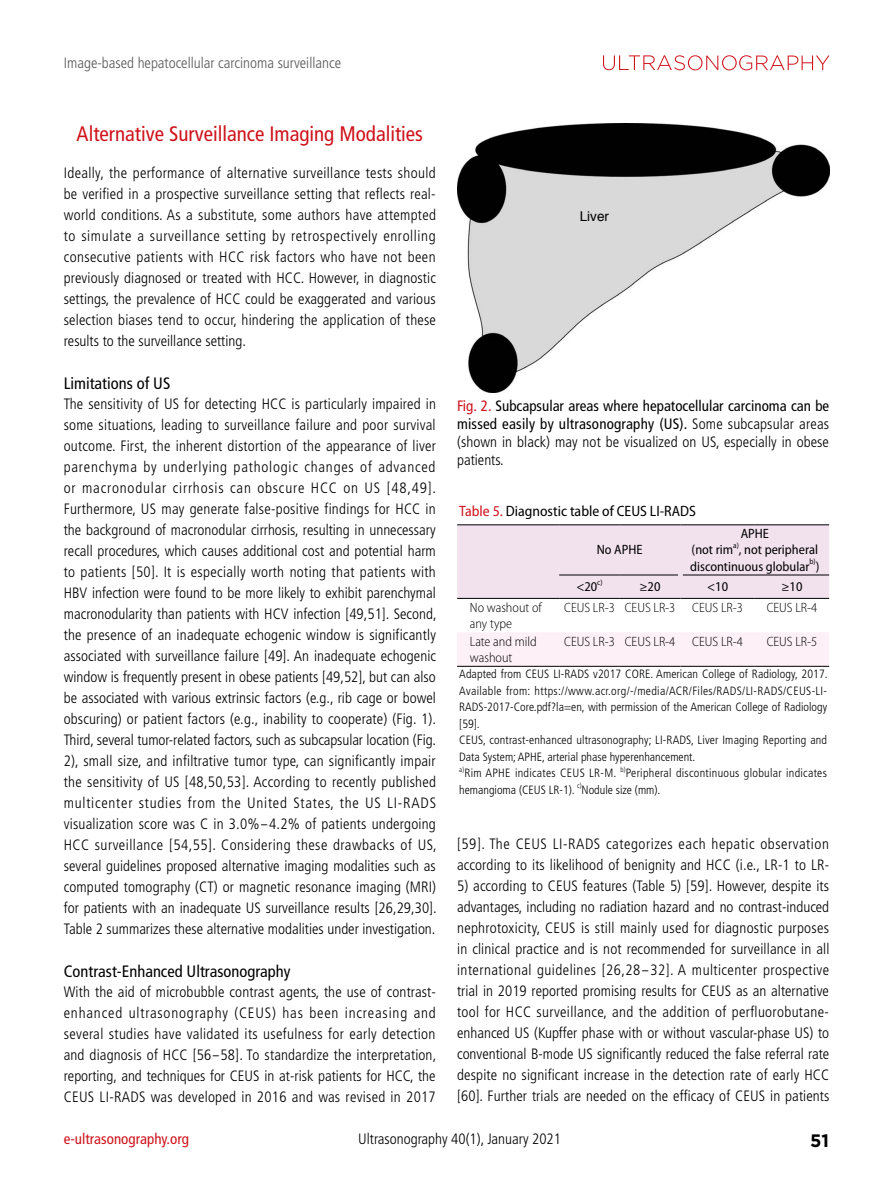
<style>
.page{position:relative;width:893px;height:1191px;background:#fff}
.page>*{position:absolute;margin:0;border:0;box-sizing:border-box;transform-origin:0 0}
.t1{font:condensed 21px "Frutiger LT Std";color:#d0121b}
.t2{font:700 18px "Gotham";color:#000}
.t3{font:condensed 16.5px "Frutiger LT Std";color:#000}
.t4{font:300 condensed 15px/21px "Frutiger LT Std";letter-spacing:.005em;color:#000;text-align:justify}
.t5{font:condensed 15px/18px "Frutiger LT Std";letter-spacing:.01em;color:#000;text-align:justify}
.t6{font:300 condensed 15px "Frutiger LT Std";color:#595757}
.t7{font:semi-condensed 15px "Myriad Pro";color:#000}
.t8{font:condensed 15px "Frutiger LT Std";color:#d0121b}
.t9{font:300 semi-condensed 13.5px/16.2px "Myriad Pro";color:#000}
.t10{font:semi-condensed 13.5px/16.2px "Myriad Pro";color:#000;text-align:center}
.t11{font:13.5px "Helvetica";color:#000}
.t12{font:300 condensed 12px/16.5px "Frutiger LT Std";letter-spacing:.005em;color:#000}
.t13{font:300 condensed 12px "Frutiger LT Std";letter-spacing:.025em;color:#000}
.t14{font:semi-condensed 7.8px "Myriad Pro";color:#000}
.t15{font:300 condensed 7.05px "Frutiger LT Std";color:#000}
.s1{color:#d0121b}
.s2{font-weight:300}
</style>
<div class="page">
<svg style="left:603px;top:55px;width:226px;height:15px"></svg>
<div style="left:457px;top:525px;width:372px;height:73px;background:#f2e2ee"></div>
<div style="left:457px;top:633px;width:372px;height:33px;background:#fdf0f6"></div>
<hr style="left:559px;top:575px;width:61px;height:1px;background:#000">
<hr style="left:620px;top:575px;width:58px;height:1px;background:#000">
<hr style="left:683px;top:575px;width:72px;height:1px;background:#000">
<hr style="left:755px;top:575px;width:74px;height:1px;background:#000">
<hr style="left:457px;top:666px;width:102px;height:1px;background:#000">
<hr style="left:559px;top:666px;width:61px;height:1px;background:#000">
<hr style="left:620px;top:666px;width:60px;height:1px;background:#000">
<hr style="left:680px;top:666px;width:75px;height:1px;background:#000">
<hr style="left:755px;top:666px;width:74px;height:1px;background:#000">
<div style="left:678px;top:525px;width:5px;height:50px;background:#f2e2ee"></div>
<div style="left:678px;top:575px;width:5px;height:23px;background:#f2e2ee"></div>
<hr style="left:457px;top:524px;width:102px;height:1px;background:#000">
<hr style="left:457px;top:598px;width:102px;height:1px;background:#000">
<hr style="left:559px;top:524px;width:61px;height:1px;background:#000">
<hr style="left:620px;top:524px;width:60px;height:1px;background:#000">
<hr style="left:680px;top:524px;width:75px;height:1px;background:#000">
<hr style="left:755px;top:524px;width:74px;height:1px;background:#000">
<hr style="left:559px;top:598px;width:61px;height:1px;background:#000">
<hr style="left:620px;top:598px;width:60px;height:1px;background:#000">
<hr style="left:680px;top:598px;width:75px;height:1px;background:#000">
<hr style="left:755px;top:598px;width:74px;height:1px;background:#000">
<img style="left:457px;top:123px;width:372px;height:269px">
<p class="t6" style="left:64px;top:54px;width:279px">Image-based hepatocellular carcinoma surveillance</p>
<h1 class="t1" style="left:77px;top:121px;width:348px">Alternative Surveillance Imaging Modalities</h1>
<p class="t4" style="left:64px;top:162px;width:374px">Ideally, the performance of alternative surveillance tests should be verified in a prospective surveillance setting that reflects real&shy;world conditions. As a substitute, some authors have attempted to simulate a surveillance setting by retrospectively enrolling consecutive patients with HCC risk factors who have not been previously diagnosed or treated with HCC. However, in diagnostic settings, the prevalence of HCC could be exaggerated and various selection biases tend to occur, hindering the application of these results to the surveillance setting.</p>
<p class="t3" style="left:64px;top:374px;width:108px">Limitations of US</p>
<p class="t4" style="left:64px;top:393px;width:374px">The sensitivity of US for detecting HCC is particularly impaired in some situations, leading to surveillance failure and poor survival outcome. First, the inherent distortion of the appearance of liver parenchyma by underlying pathologic changes of advanced or macronodular cirrhosis can obscure HCC on US [48,49].<br>Furthermore, US may generate false-positive findings for HCC in the background of macronodular cirrhosis, resulting in unnecessary recall procedures, which causes additional cost and potential harm to patients [50]. It is especially worth noting that patients with HBV infection were found to be more likely to exhibit parenchymal macronodularity than patients with HCV infection [49,51]. Second, the presence of an inadequate echogenic window is significantly associated with surveillance failure [49]. An inadequate echogenic window is frequently present in obese patients [49,52], but can also be associated with various extrinsic factors (e.g., rib cage or bowel obscuring) or patient factors (e.g., inability to cooperate) (Fig. 1).<br>Third, several tumor-related factors, such as subcapsular location (Fig.<br>2), small size, and infiltrative tumor type, can significantly impair the sensitivity of US [48,50,53]. According to recently published multicenter studies from the United States, the US LI-RADS visualization score was C in 3.0%-4.2% of patients undergoing HCC surveillance [54,55]. Considering these drawbacks of US, several guidelines proposed alternative imaging modalities such as computed tomography (CT) or magnetic resonance imaging (MRI) for patients with an inadequate US surveillance results [26,29,30].<br>Table 2 summarizes these alternative modalities under investigation.</p>
<p class="t3" style="left:64px;top:962px;width:228px">Contrast-Enhanced Ultrasonography</p>
<p class="t4" style="left:64px;top:981px;width:374px">With the aid of microbubble contrast agents, the use of contrast&shy;enhanced ultrasonography (CEUS) has been increasing and several studies have validated its usefulness for early detection and diagnosis of HCC [56-58]. To standardize the interpretation, reporting, and techniques for CEUS in at-risk patients for HCC, the CEUS LI-RADS was developed in 2016 and was revised in 2017</p>
<p class="t11" style="left:580px;top:206px;width:31px">Liver</p>
<p class="t5" style="left:457px;top:397px;width:374px"><span class="s1">Fig. 2.</span> Subcapsular areas where hepatocellular carcinoma can be missed easily by ultrasonography (US). <span class="s2">Some subcapsular areas (shown in black) may not be visualized on US, especially in obese patients.</span></p>
<p class="t7" style="left:459px;top:502px;width:238px"><span class="s1">Table 5.</span> Diagnostic table of CEUS LI-RADS</p>
<p class="t10" style="left:597px;top:541px;width:47px">No APHE</p>
<p class="t10" style="left:692px;top:525px;width:128px">APHE<br>(not rim , not peripheral</p>
<p class="t14" style="left:733px;top:540px;width:7px">a)</p>
<p class="t10" style="left:690px;top:558px;width:121px">discontinuous globular</p>
<p class="t14" style="left:809px;top:557px;width:8px">b)</p>
<p class="t10" style="left:816px;top:558px;width:5px">)</p>
<p class="t10" style="left:576px;top:578px;width:22px">&lt;20</p>
<p class="t14" style="left:597px;top:577px;width:7px">c)</p>
<p class="t10" style="left:640px;top:578px;width:22px">≥20</p>
<p class="t10" style="left:707px;top:578px;width:22px">&lt;10</p>
<p class="t10" style="left:781px;top:578px;width:22px">≥10</p>
<p class="t9" style="left:470px;top:599px;width:73px">No washout of any type</p>
<p class="t9" style="left:564px;top:599px;width:113px">CEUS LR-3 CEUS LR-3</p>
<p class="t9" style="left:692px;top:599px;width:52px">CEUS LR-3</p>
<p class="t9" style="left:767px;top:599px;width:52px">CEUS LR-4</p>
<p class="t9" style="left:470px;top:633px;width:68px">Late and mild washout</p>
<p class="t9" style="left:564px;top:633px;width:113px">CEUS LR-3 CEUS LR-4</p>
<p class="t9" style="left:692px;top:633px;width:52px">CEUS LR-4</p>
<p class="t9" style="left:767px;top:633px;width:52px">CEUS LR-5</p>
<p class="t12" style="left:459px;top:666px;width:370px">Adapted from CEUS LI-RADS v2017 CORE. American College of Radiology, 2017.<br>Available from: https://www.acr.org/-/media/ACR/Files/RADS/LI-RADS/CEUS-LI-RADS-2017-Core.pdf?la=en, with permission of the American College of Radiology [59].<br>CEUS, contrast-enhanced ultrasonography; LI-RADS, Liver Imaging Reporting and Data System; APHE, arterial phase hyperenhancement.</p>
<p class="t15" style="left:459px;top:765px;width:7px">a)</p>
<p class="t13" style="left:464px;top:766px;width:153px">Rim APHE indicates CEUS LR-M.</p>
<p class="t15" style="left:620px;top:765px;width:7px">b)</p>
<p class="t13" style="left:626px;top:766px;width:203px">Peripheral discontinuous globular indicates</p>
<p class="t12" style="left:459px;top:781px;width:117px">hemangioma (CEUS LR-1).</p>
<p class="t15" style="left:577px;top:782px;width:6px">c)</p>
<p class="t12" style="left:582px;top:781px;width:80px">Nodule size (mm).</p>
<p class="t4" style="left:457px;top:833px;width:374px">[59]. The CEUS LI-RADS categorizes each hepatic observation according to its likelihood of benignity and HCC (i.e., LR-1 to LR-</p>
<p class="t4" style="left:457px;top:875px;width:374px">5) according to CEUS features (Table 5) [59]. However, despite its advantages, including no radiation hazard and no contrast-induced nephrotoxicity, CEUS is still mainly used for diagnostic purposes in clinical practice and is not recommended for surveillance in all international guidelines [26,28-32]. A multicenter prospective trial in 2019 reported promising results for CEUS as an alternative tool for HCC surveillance, and the addition of perfluorobutane&shy;enhanced US (Kupffer phase with or without vascular-phase US) to conventional B-mode US significantly reduced the false referral rate despite no significant increase in the detection rate of early HCC [60]. Further trials are needed on the efficacy of CEUS in patients</p>
<p class="t8" style="left:64px;top:1130px;width:127px">e-ultrasonography.org</p>
<p class="t4" style="left:358px;top:1128px;width:204px">Ultrasonography 40(1), January 2021</p>
<p class="t2" style="left:810px;top:1130px;width:20px">51</p>
</div>
